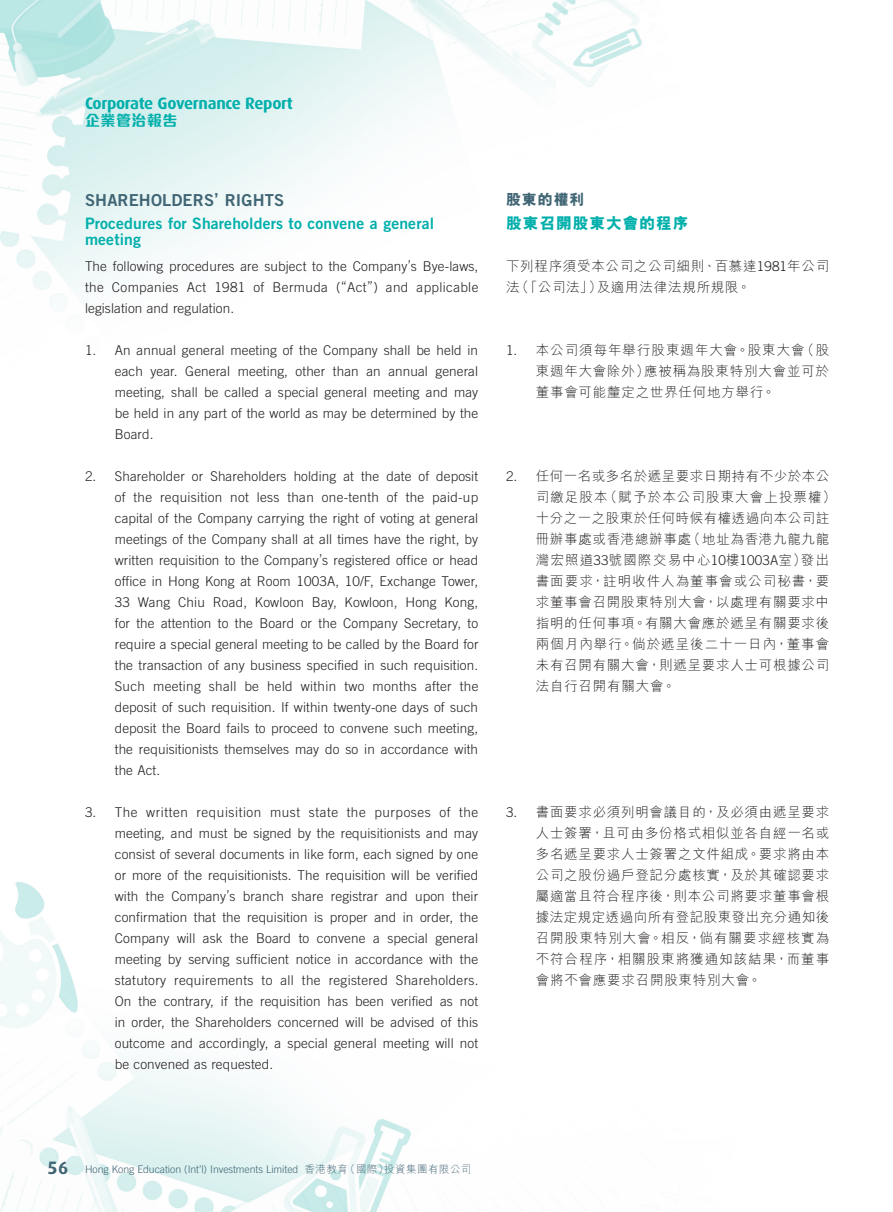
<style>
.page{position:relative;width:893px;height:1212px;background:#fff}
.page>*{position:absolute;margin:0;border:0;box-sizing:border-box;transform-origin:0 0}
.t1{font:700 16.5px "Dax";letter-spacing:-.02em;color:#00afab}
.Heading_1{font:16.5px "Trade Gothic LT Std Bd 2";letter-spacing:.01em;color:#406574}
.Heading_2{font:15.75px/16.5px "Trade Gothic LT Std Bd 2";letter-spacing:.01em;color:#00afab}
.C_Heading_2{font:800 15.75px "M Hei HK";letter-spacing:.06em;color:#00afab}
.t2{font:800 15px "M Elle HK";letter-spacing:.03em;color:#00afab}
.C_Heading_1{font:800 15px "M Hei HK";letter-spacing:.06em;color:#406574}
.Body_Text{font:300 13.5px/21px "Trade Gothic LT Std";letter-spacing:.01em;color:#231f20;text-align:justify}
.C_Body_Text{font:300 13.5px/21px "M Hei HK";letter-spacing:.06em;color:#231f20}
.t3{font:300 10.5px "Trade Gothic LT Std";letter-spacing:-.005em;color:#406574}
.s1{font-family:"Trade Gothic LT Std"}
.s2{font-family:"Dax";font-weight:700;font-size:18px}
.s3{font-family:"M Hei HK"}
</style>
<div class="page">
<img style="left:0;top:0;width:642px;height:1212px">
<p class="t1" style="left:85px;top:94px;width:209px">Corporate Governance Report</p>
<p class="t2" style="left:85px;top:113px;width:94px">企業管治報告</p>
<p class="Heading_1" style="left:85px;top:190px;width:201px">SHAREHOLDERS’ RIGHTS</p>
<p class="Heading_2" style="left:85px;top:215px;width:351px">Procedures for Shareholders to convene a general meeting</p>
<p class="Body_Text" style="left:85px;top:255px;width:395px">The following procedures are subject to the Company’s Bye-laws, the Companies Act 1981 of Bermuda (“Act”) and applicable legislation and regulation.</p>
<p class="Body_Text" style="left:115px;top:339px;width:365px;text-indent:-30px">1. An annual general meeting of the Company shall be held in each year. General meeting, other than an annual general meeting, shall be called a special general meeting and may be held in any part of the world as may be determined by the Board.</p>
<p class="Body_Text" style="left:115px;top:465px;width:365px;text-indent:-30px">2. Shareholder or Shareholders holding at the date of deposit of the requisition not less than one-tenth of the paid-up capital of the Company carrying the right of voting at general meetings of the Company shall at all times have the right, by written requisition to the Company’s registered office or head office in Hong Kong at Room 1003A, 10/F, Exchange Tower, 33 Wang Chiu Road, Kowloon Bay, Kowloon, Hong Kong, for the attention to the Board or the Company Secretary, to require a special general meeting to be called by the Board for the transaction of any business specified in such requisition.<br>Such meeting shall be held within two months after the deposit of such requisition. If within twenty-one days of such deposit the Board fails to proceed to convene such meeting, the requisitionists themselves may do so in accordance with the Act.</p>
<p class="Body_Text" style="left:115px;top:801px;width:365px;text-indent:-30px">3. The written requisition must state the purposes of the meeting, and must be signed by the requisitionists and may consist of several documents in like form, each signed by one or more of the requisitionists. The requisition will be verified with the Company’s branch share registrar and upon their confirmation that the requisition is proper and in order, the Company will ask the Board to convene a special general meeting by serving sufficient notice in accordance with the statutory requirements to all the registered Shareholders.<br>On the contrary, if the requisition has been verified as not in order, the Shareholders concerned will be advised of this outcome and accordingly, a special general meeting will not be convened as requested.</p>
<p class="C_Heading_1" style="left:506px;top:192px;width:80px">股東的權利</p>
<p class="C_Heading_2" style="left:506px;top:215px;width:184px">股東召開股東大會的程序</p>
<p class="C_Body_Text" style="left:506px;top:255px;width:325px">下列程序須受本公司之公司細則、百慕達<span class="s1">1981</span>年公司法（「公司法」）及適用法律法規所規限。</p>
<p class="C_Body_Text" style="left:536px;top:339px;width:295px;text-align:justify;text-indent:-30px"><span class="s1">1.</span> 本公司須每年舉行股東週年大會。股東大會（股東週年大會除外）應被稱為股東特別大會並可於董事會可能釐定之世界任何地方舉行。</p>
<p class="C_Body_Text" style="left:536px;top:465px;width:302px;text-indent:-30px"><span class="s1">2.</span> 任何一名或多名於遞呈要求日期持有不少於本公司繳足股本（賦予於本公司股東大會上投票權）十分之一之股東於任何時候有權透過向本公司註冊辦事處或香港總辦事處（地址為香港九龍九龍灣宏照道<span class="s1">33</span>號國際交易中心<span class="s1">10</span>樓<span class="s1">1003A</span>室）發出書面要求，註明收件人為董事會或公司秘書，要求董事會召開股東特別大會，以處理有關要求中指明的任何事項。有關大會應於遞呈有關要求後兩個月內舉行。倘於遞呈後二十一日內，董事會未有召開有關大會，則遞呈要求人士可根據公司法自行召開有關大會。</p>
<p class="C_Body_Text" style="left:536px;top:801px;width:295px;text-align:justify;text-indent:-30px"><span class="s1">3.</span> 書面要求必須列明會議目的，及必須由遞呈要求人士簽署，且可由多份格式相似並各自經一名或多名遞呈要求人士簽署之文件組成。要求將由本公司之股份過戶登記分處核實，及於其確認要求屬適當且符合程序後，則本公司將要求董事會根據法定規定透過向所有登記股東發出充分通知後召開股東特別大會。相反，倘有關要求經核實為不符合程序，相關股東將獲通知該結果，而董事會將不會應要求召開股東特別大會。</p>
<p class="t3" style="left:47px;top:1163px;width:426px"><span class="s2">56</span> Hong Kong Education (Int’l) Investments Limited <span class="s3">香港教育（國際）投資集團有限公司</span></p>
</div>
